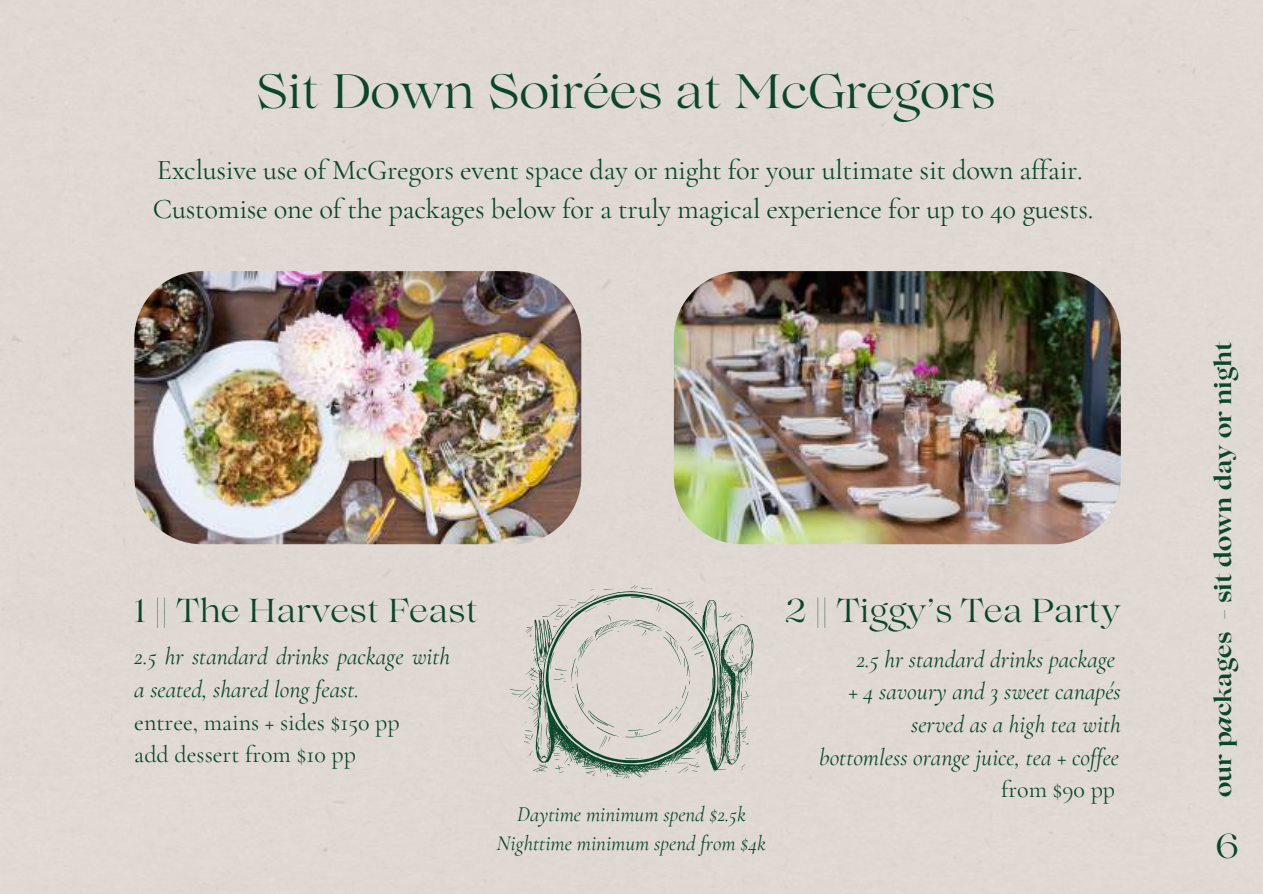
<style>
.page{position:relative;width:1263px;height:894px;background:#fff}
.page>*{position:absolute;margin:0;border:0;box-sizing:border-box;transform-origin:0 0}
.t1{font:48px "Lovelace";color:#094729}
.t2{font:34.5px "Lovelace";color:#094729}
.t3{font:33px "Lovelace";color:#094729}
.t4{font:28.5px/39.3px "Cormorant Garamond";letter-spacing:-.01em;color:#094729}
.t5{font:italic 24px/32.7px "Cormorant Garamond";color:#094729;text-align:right}
.t6{font:24px/32.7px "Cormorant Garamond";color:#094729}
.t7{font:700 23.25px "Lovelace";color:#094729}
.t8{font:italic 21px/29.2px "Cormorant Garamond";color:#094729;text-align:center}
.s1{font-style:italic}
</style>
<div class="page">
<div style="left:0;top:0;width:1263px;height:893px;background:#e0d8d3"></div>
<img style="left:134px;top:271px;width:447px;height:273px;border-radius:68px">
<img style="left:674px;top:271px;width:446px;height:273px;border-radius:67px">
<svg style="left:509px;top:585px;width:244px;height:193px;background:#c4c5bd"></svg>
<h1 class="t1" style="left:255px;top:72px;width:742px">Sit Down Soirées at McGregors</h1>
<p class="t4" style="left:153px;top:150px;width:942px">Exclusive use of McGregors event space day or night for your ultimate sit down affair.<br>Customise one of the packages below for a truly magical experience for up to 40 guests.</p>
<h3 class="t3" style="left:134px;top:597px;width:346px">1 || The Harvest Feast</h3>
<p class="t5" style="left:134px;top:640px;width:317px;text-align:left">2.5 hr standard drinks package with a seated, shared long feast.</p>
<p class="t6" style="left:134px;top:705px;width:267px">entree, mains + sides $150 pp add dessert from $10 pp</p>
<p class="t8" style="left:497px;top:799px;width:271px">Daytime minimum spend $2.5k<br>Nighttime minimum spend from $4k</p>
<h3 class="t3" style="left:785px;top:597px;width:338px">2 || Tiggy’s Tea Party</h3>
<p class="t5" style="left:819px;top:642px;width:303px">2.5 hr standard drinks package<br>+ 4 savoury and 3 sweet canapés served as a high tea with bottomless orange juice, tea + coffee</p>
<p class="t6" style="left:1001px;top:773px;width:116px">from $90 pp</p>
<p class="t7" style="left:1215px;top:796px;width:457px;rotate:-90deg">our p<span class="s1">a</span>ckages - sit down day or night</p>
<h2 class="t2" style="left:1215px;top:832px;width:25px">6</h2>
</div>
